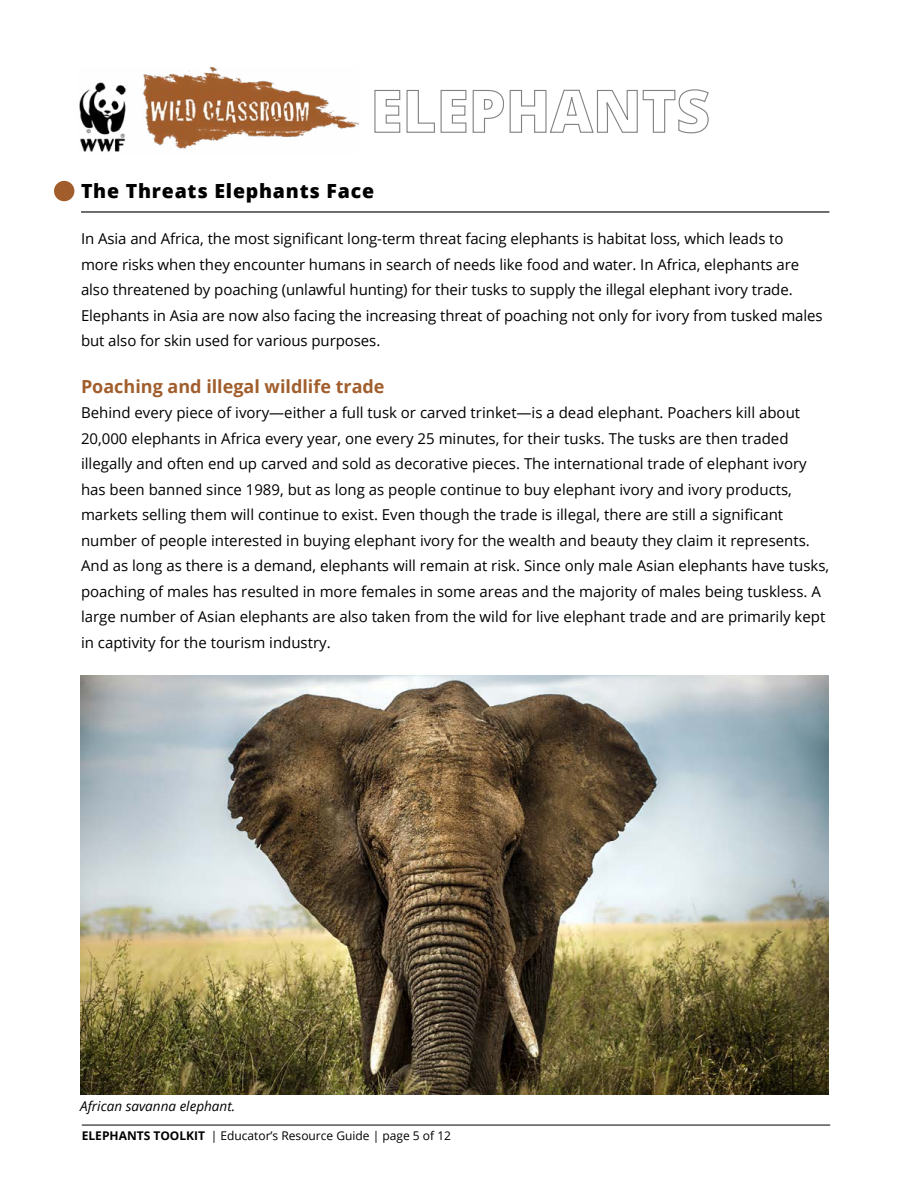
<style>
.page{position:relative;width:918px;height:1188px;background:#fff}
.page>*{position:absolute;margin:0;border:0;box-sizing:border-box;transform-origin:0 0}
.t1{font:800 19.5px "Open Sans";letter-spacing:.04em;color:#000}
.t2{font:700 18px "Open Sans";color:#a15e2c}
.t3{font:15px/25.5px "Open Sans";color:#000}
.t4{font:italic 13.5px "Open Sans";color:#000}
.t5{font:12px "Open Sans";color:#000}
.s1{font-weight:700}
</style>
<div class="page">
<img style="left:79px;top:68px;width:279px;height:85px">
<svg style="left:374px;top:89px;width:335px;height:45px"></svg>
<hr style="left:81px;top:211px;width:748px;height:2px;background:#000">
<div style="left:54px;top:181px;width:20px;height:20px;background:#a15e2c;border-radius:50%"></div>
<hr style="left:82px;top:1125px;width:748px;height:1px;background:#000">
<img style="left:80px;top:675px;width:749px;height:419px">
<h1 class="t1" style="left:81px;top:176px;width:295px">The Threats Elephants Face</h1>
<p class="t3" style="left:81px;top:226px;width:743px">In Asia and Africa, the most significant long-term threat facing elephants is habitat loss, which leads to more risks when they encounter humans in search of needs like food and water. In Africa, elephants are also threatened by poaching (unlawful hunting) for their tusks to supply the illegal elephant ivory trade.<br>Elephants in Asia are now also facing the increasing threat of poaching not only for ivory from tusked males but also for skin used for various purposes.</p>
<p class="t2" style="left:81px;top:374px;width:305px">Poaching and illegal wildlife trade</p>
<p class="t3" style="left:81px;top:400px;width:750px">Behind every piece of ivory—either a full tusk or carved trinket—is a dead elephant. Poachers kill about 20,000 elephants in Africa every year, one every 25 minutes, for their tusks. The tusks are then traded illegally and often end up carved and sold as decorative pieces. The international trade of elephant ivory has been banned since 1989, but as long as people continue to buy elephant ivory and ivory products, markets selling them will continue to exist. Even though the trade is illegal, there are still a significant number of people interested in buying elephant ivory for the wealth and beauty they claim it represents.<br>And as long as there is a demand, elephants will remain at risk. Since only male Asian elephants have tusks, poaching of males has resulted in more females in some areas and the majority of males being tuskless. A large number of Asian elephants are also taken from the wild for live elephant trade and are primarily kept in captivity for the tourism industry.</p>
<p class="t4" style="left:80px;top:1097px;width:157px">African savanna elephant.</p>
<p class="t5" style="left:82px;top:1128px;width:371px"><span class="s1">ELEPHANTS TOOLKIT</span> | Educator’s Resource Guide | page 5 of 12</p>
</div>
